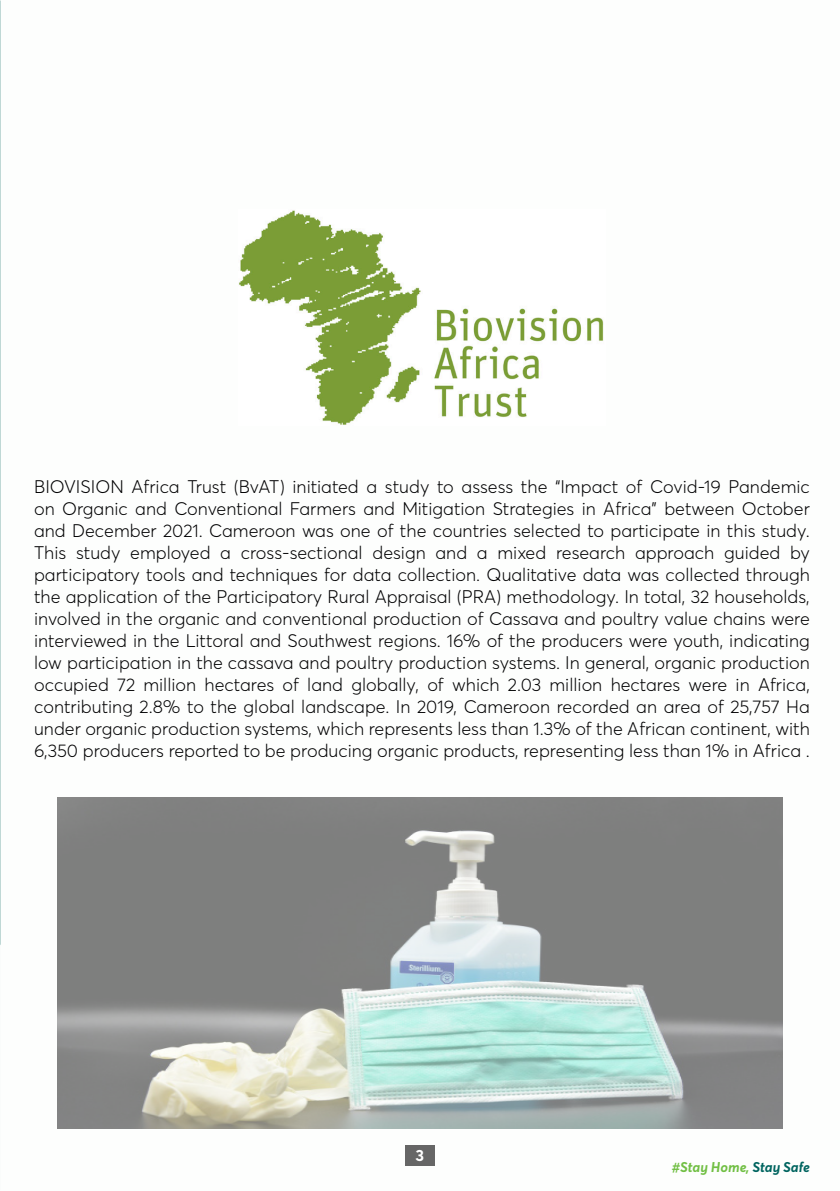
<style>
.page{position:relative;width:840px;height:1191px;background:#fff}
.page>*{position:absolute;margin:0;border:0;box-sizing:border-box;transform-origin:0 0}
.t1{font:300 18px/22px "Averta";color:#000001;text-align:justify}
.t2{font:700 16px "Averta";color:#fff}
.t3{font:italic 700 14px "Averta";color:#71bf44}
.s1{color:#00645f}
</style>
<div class="page">
<img style="left:239px;top:210px;width:365px;height:215px">
<img style="left:57px;top:798px;width:725px;height:330px">
<div style="left:405px;top:1145px;width:29px;height:21px;background:#666"></div>
<p class="t1" style="left:34px;top:476px;width:777px">BIOVISION Africa Trust (BvAT) initiated a study to assess the “Impact of Covid-19 Pandemic on Organic and Conventional Farmers and Mitigation Strategies in Africa” between October and December 2021. Cameroon was one of the countries selected to participate in this study.<br>This study employed a cross-sectional design and a mixed research approach guided by participatory tools and techniques for data collection. Qualitative data was collected through the application of the Participatory Rural Appraisal (PRA) methodology. In total, 32 households, involved in the organic and conventional production of Cassava and poultry value chains were interviewed in the Littoral and Southwest regions. 16% of the producers were youth, indicating low participation in the cassava and poultry production systems. In general, organic production occupied 72 million hectares of land globally, of which 2.03 million hectares were in Africa, contributing 2.8% to the global landscape. In 2019, Cameroon recorded an area of 25,757 Ha under organic production systems, which represents less than 1.3% of the African continent, with 6,350 producers reported to be producing organic products, representing less than 1% in Africa .</p>
<p class="t2" style="left:415px;top:1145px;width:10px">3</p>
<p class="t3" style="left:671px;top:1157px;width:139px">#Stay Home, <span class="s1">Stay Safe</span></p>
</div>
